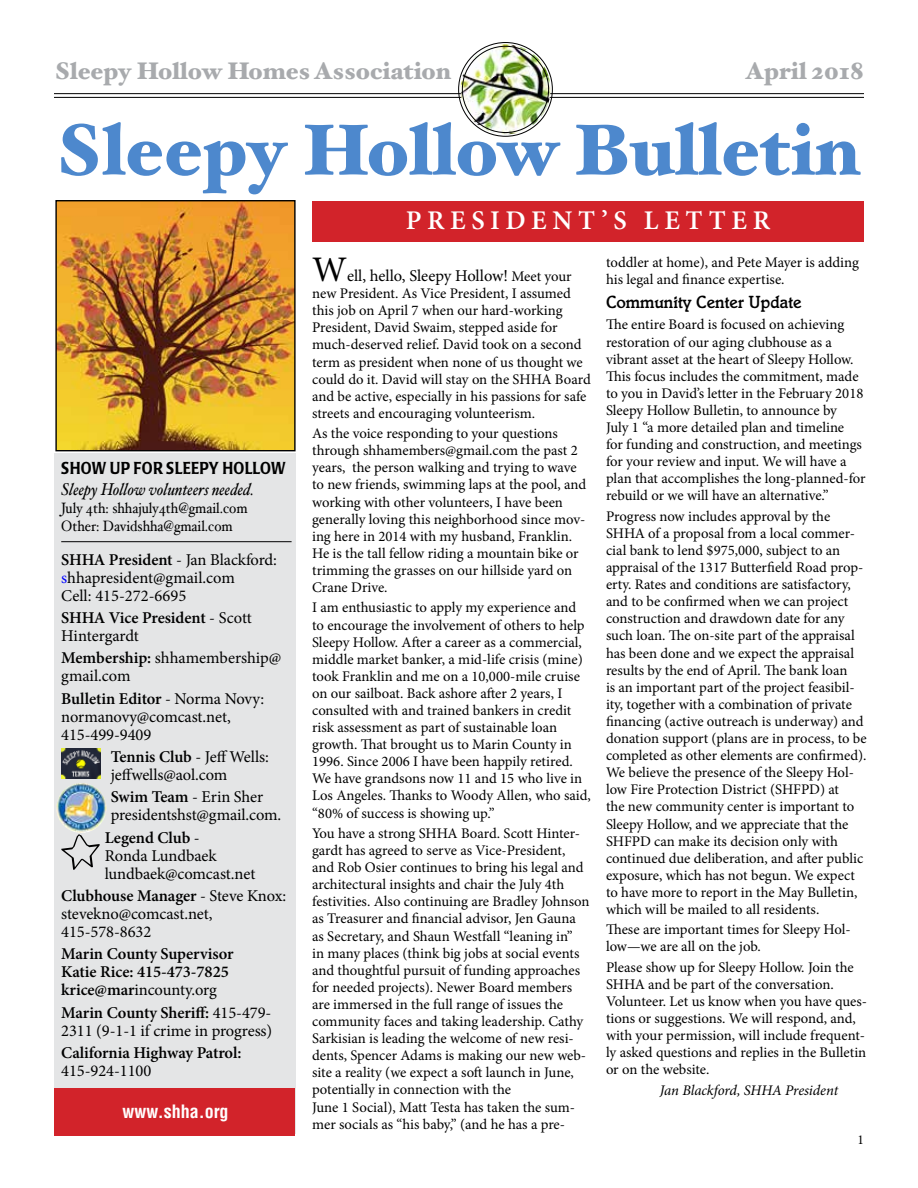
<style>
.page{position:relative;width:918px;height:1188px;background:#fff}
.page>*{position:absolute;margin:0;border:0;box-sizing:border-box;transform-origin:0 0}
.t1{font:900 72px "Hoefler Text";color:#4d88cd}
.t2{font:600 27px "Minion Pro";letter-spacing:.21em;color:#fff}
.t3{font:900 24px "Hoefler Text";color:#a8aaad}
.t4{font:500 18px "Italia";color:#000;scale:.95 1}
.t5{font:700 condensed 18px "Helvetica";color:#fff}
.t6{font:italic 17.1px "Hoefler Text";color:#000;scale:.9 1}
.t7{font:500 17.1px "Poppl Laudatio";letter-spacing:.02em;color:#000;scale:.85 1}
.t8{font:16.5px/18px "Minion Pro";letter-spacing:-.005em;color:#000}
.t9{font:600 16.5px/18px "Minion Pro";letter-spacing:-.005em;color:#000}
.t10{font:15px/18px "Hoefler Text";color:#000;scale:.9 1}
.t11{font:14.7px/17.1px "Minion Pro";color:#000}
.t12{font:italic 14.7px "Minion Pro";letter-spacing:-.01em;color:#000}
.t13{font:13.5px "Minion Pro";color:#000}
.s1{font-weight:600}
.s2{color:#00f}
.s3{font-weight:400}
.s4{font-size:36px}
.s5{font-size:14.7px}
</style>
<div class="page">
<hr style="left:54px;top:93px;width:810px;height:1px;background:#000">
<hr style="left:54px;top:97px;width:810px;height:1px;background:#000">
<div style="left:55px;top:453px;width:241px;height:680px;background:#e4e5e6"></div>
<hr style="left:61px;top:541px;width:231px;height:1px;background:#000">
<img style="left:57px;top:202px;width:237px;height:247px">
<div style="left:55px;top:200px;width:241px;height:251px;border:1px solid #000"></div>
<img style="left:56px;top:783px;width:51px;height:50px;border-radius:25px">
<img style="left:61px;top:748px;width:39px;height:31px">
<svg style="left:61px;top:834px;width:39px;height:36px"></svg>
<div style="left:312px;top:201px;width:552px;height:41px;background:#d2232a"></div>
<img style="left:460px;top:44px;width:90px;height:90px;border-radius:45px">
<div style="left:54px;top:1089px;width:241px;height:47px;background:#d2232a"></div>
<h3 class="t3" style="left:54px;top:57px;width:398px">Sleepy Hollow Homes Association</h3>
<h3 class="t3" style="left:745px;top:57px;width:120px">April 2018</h3>
<h1 class="t1" style="left:54px;top:107px;width:807px">Sleepy Hollow Bulletin</h1>
<h2 class="t2" style="left:406px;top:202px;width:366px">PRESIDENT’S LETTER</h2>
<p class="t7" style="left:61px;top:458px;width:266px">SHOW UP FOR SLEEPY HOLLOW</p>
<p class="t6" style="left:61px;top:479px;width:216px">Sleepy Hollow volunteers needed.</p>
<p class="t10" style="left:61px;top:498px;width:209px">July 4th: shhajuly4th@gmail.com<br>Other: Davidshha@gmail.com</p>
<p class="t8" style="left:61px;top:551px;width:217px"><span class="s1">SHHA President</span> - Jan Blackford: <span class="s2">s</span>hhapresident@gmail.com<br>Cell: 415-272-6695</p>
<p class="t9" style="left:61px;top:609px;width:192px">SHHA Vice President <span class="s3">- Scott<br>Hintergardt</span></p>
<p class="t8" style="left:61px;top:649px;width:221px"><span class="s1">Membership:</span> shhamembership@ gmail.com</p>
<p class="t8" style="left:61px;top:690px;width:204px"><span class="s1">Bulletin Editor</span> - Norma Novy: normanovy@comcast.net,<br>415-499-9409</p>
<p class="t8" style="left:111px;top:748px;width:160px"><span class="s1">Tennis Club</span> - Jeff Wells: jeffwells@aol.com</p>
<p class="t8" style="left:111px;top:788px;width:172px"><span class="s1">Swim Team</span> - Erin Sher presidentshst@gmail.com.</p>
<p class="t8" style="left:105px;top:828px;width:152px"><span class="s1">Legend Club</span> -<br>Ronda Lundbaek lundbaek@comcast.net</p>
<p class="t8" style="left:61px;top:887px;width:227px"><span class="s1">Clubhouse Manager</span> - Steve Knox: stevekno@comcast.net,<br>415-578-8632</p>
<p class="t9" style="left:61px;top:945px;width:174px">Marin County Supervisor<br>Katie Rice: 415-473-7825 krice@mar<span class="s3">incounty.org</span></p>
<p class="t8" style="left:61px;top:1003px;width:213px"><span class="s1">Marin County Sheriff:</span> 415-479-<br>2311 (9-1-1 if crime in progress)</p>
<p class="t9" style="left:61px;top:1044px;width:182px">California Highway Patrol:</p>
<p class="t8" style="left:61px;top:1062px;width:92px">415-924-1100</p>
<p class="t5" style="left:122px;top:1100px;width:108px">www.shha.org</p>
<p class="t8" style="left:312px;top:267px;width:261px"><span class="s4">W</span>ell, hello, Sleepy Hollow! <span class="s5">Meet your</span></p>
<p class="t11" style="left:312px;top:285px;width:280px">new President. As Vice President, I assumed this job on April 7 when our hard-working President, David Swaim, stepped aside for much-deserved relief. David took on a second term as president when none of us thought we could do it. David will stay on the SHHA Board and be active, especially in his passions for safe streets and encouraging volunteerism.</p>
<p class="t11" style="left:312px;top:425px;width:276px">As the voice responding to your questions through shhamembers@gmail.com the past 2 years, the person walking and trying to wave to new friends, swimming laps at the pool, and working with other volunteers, I have been generally loving this neighborhood since mov&shy;ing here in 2014 with my husband, Franklin.<br>He is the tall fellow riding a mountain bike or trimming the grasses on our hillside yard on Crane Drive.</p>
<p class="t11" style="left:312px;top:599px;width:280px">I am enthusiastic to apply my experience and to encourage the involvement of others to help Sleepy Hollow. After a career as a commercial, middle market banker, a mid-life crisis (mine) took Franklin and me on a 10,000-mile cruise on our sailboat. Back ashore after 2 years, I consulted with and trained bankers in credit risk assessment as part of sustainable loan growth. That brought us to Marin County in 1996. Since 2006 I have been happily retired.<br>We have grandsons now 11 and 15 who live in Los Angeles. Thanks to Woody Allen, who said, “80% of success is showing up.”</p>
<p class="t11" style="left:312px;top:825px;width:279px">You have a strong SHHA Board. Scott Hinter&shy;gardt has agreed to serve as Vice-President, and Rob Osier continues to bring his legal and architectural insights and chair the July 4th festivities. Also continuing are Bradley Johnson as Treasurer and financial advisor, Jen Gauna as Secretary, and Shaun Westfall “leaning in”<br>in many places (think big jobs at social events and thoughtful pursuit of funding approaches for needed projects). Newer Board members are immersed in the full range of issues the community faces and taking leadership. Cathy Sarkisian is leading the welcome of new resi&shy;dents, Spencer Adams is making our new web&shy;site a reality (we expect a soft launch in June, potentially in connection with the<br>June 1 Social), Matt Testa has taken the sum&shy;mer socials as “his baby,” (and he has a pre-</p>
<p class="t11" style="left:606px;top:253px;width:254px">toddler at home), and Pete Mayer is adding his legal and finance expertise.</p>
<p class="t4" style="left:606px;top:291px;width:208px">Community Center Update</p>
<p class="t11" style="left:606px;top:316px;width:261px">The entire Board is focused on achieving restoration of our aging clubhouse as a vibrant asset at the heart of Sleepy Hollow.<br>This focus includes the commitment, made to you in David’s letter in the February 2018<br>Sleepy Hollow Bulletin, to announce by<br>July 1 “a more detailed plan and timeline<br>for funding and construction, and meetings for your review and input. We will have a plan that accomplishes the long-planned-for rebuild or we will have an alternative.”</p>
<p class="t11" style="left:606px;top:508px;width:262px">Progress now includes approval by the SHHA of a proposal from a local commer&shy;cial bank to lend $975,000, subject to an appraisal of the 1317 Butterfield Road prop&shy;erty. Rates and conditions are satisfactory, and to be confirmed when we can project construction and drawdown date for any such loan. The on-site part of the appraisal has been done and we expect the appraisal results by the end of April. The bank loan<br>is an important part of the project feasibil&shy;ity, together with a combination of private financing (active outreach is underway) and donation support (plans are in process, to be completed as other elements are confirmed).<br>We believe the presence of the Sleepy Hol&shy;low Fire Protection District (SHFPD) at<br>the new community center is important to Sleepy Hollow, and we appreciate that the SHFPD can make its decision only with continued due deliberation, and after public exposure, which has not begun. We expect to have more to report in the May Bulletin, which will be mailed to all residents.</p>
<p class="t11" style="left:606px;top:921px;width:246px">These are important times for Sleepy Hol&shy;low—we are all on the job.</p>
<p class="t11" style="left:606px;top:959px;width:263px">Please show up for Sleepy Hollow. Join the SHHA and be part of the conversation.<br>Volunteer. Let us know when you have ques&shy;tions or suggestions. We will respond, and, with your permission, will include frequent&shy;ly asked questions and replies in the Bulletin or on the website.</p>
<p class="t12" style="left:660px;top:1080px;width:180px">Jan Blackford, SHHA President</p>
<p class="t13" style="left:858px;top:1130px;width:8px">1</p>
</div>
